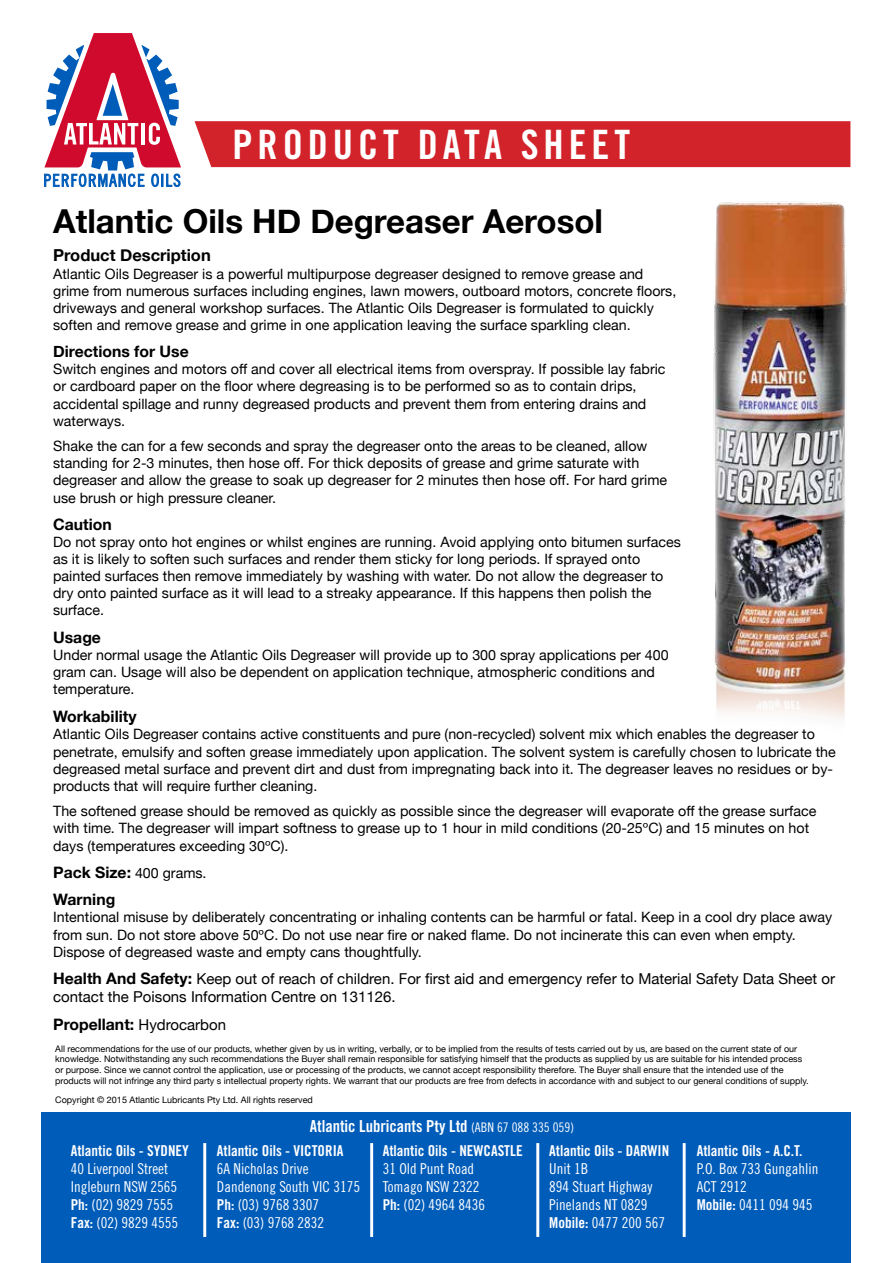
<style>
.page{position:relative;width:893px;height:1263px;background:#fff}
.page>*{position:absolute;margin:0;border:0;box-sizing:border-box;transform-origin:0 0}
.t1{font:40.5px "Trade Gothic LT Std Bd Cn 20";letter-spacing:.12em;color:#fff}
.t2{font:700 33px "Helvetica Neue";color:#000}
.t3{font:16.5px "Trade Gothic LT Std Bd Cn 20";color:#fff}
.t4{font:700 16.5px "Helvetica Neue";color:#000}
.t5{font:700 15.75px/27.5px "Helvetica Neue";color:#000}
.t6{font:15px/18px "Trade Gothic LT Std Cn 18";color:#fff}
.t7{font:15px/18px "Helvetica Neue";color:#000}
.t8{font:15px "Trade Gothic LT Std Bd Cn 20";color:#fff}
.t9{font:14.25px/17.1px "Helvetica Neue";color:#000}
.t10{font:9px/10.8px "Helvetica Neue";color:#000}
.s1{font-weight:400;font-size:14.25px}
.s2{font-weight:700;font-size:15.75px}
.s3{font-weight:400;font-size:15px}
.s4{font-family:"Trade Gothic LT Std Bd Cn 20"}
.s5{font-family:"Trade Gothic LT Std Cn 18";font-size:13.2px}
</style>
<div class="page">
<div style="left:42px;top:1112px;width:809px;height:151px;background:#005cb9"></div>
<svg style="left:44px;top:33px;width:137px;height:154px"></svg>
<hr style="left:370px;top:1143px;width:3px;height:94px;background:#fff">
<hr style="left:203px;top:1143px;width:3px;height:94px;background:#fff">
<hr style="left:536px;top:1143px;width:3px;height:94px;background:#fff">
<hr style="left:683px;top:1143px;width:3px;height:94px;background:#fff">
<div style="left:195px;top:121px;width:655px;height:46px;background:#d2232a"></div>
<img style="left:713px;top:201px;width:134px;height:518px">
<h1 class="t1" style="left:233px;top:120px;width:399px">PRODUCT DAtA SHEET</h1>
<h2 class="t2" style="left:53px;top:195px;width:551px">Atlantic Oils HD Degreaser Aerosol</h2>
<p class="t4" style="left:53px;top:243px;width:159px">Product Description</p>
<p class="t9" style="left:53px;top:266px;width:625px">Atlantic Oils Degreaser is a powerful multipurpose degreaser designed to remove grease and grime from numerous surfaces including engines, lawn mowers, outboard motors, concrete floors, driveways and general workshop surfaces. The Atlantic Oils Degreaser is formulated to quickly soften and remove grease and grime in one application leaving the surface sparkling clean.</p>
<p class="t5" style="left:53px;top:338px;width:137px">Directions for Use</p>
<p class="t9" style="left:53px;top:361px;width:614px">Switch engines and motors off and cover all electrical items from overspray. If possible lay fabric or cardboard paper on the floor where degreasing is to be performed so as to contain drips, accidental spillage and runny degreased products and prevent them from entering drains and waterways.</p>
<p class="t9" style="left:53px;top:438px;width:615px">Shake the can for a few seconds and spray the degreaser onto the areas to be cleaned, allow standing for 2-3 minutes, then hose off. For thick deposits of grease and grime saturate with degreaser and allow the grease to soak up degreaser for 2 minutes then hose off. For hard grime use brush or high pressure cleaner.</p>
<p class="t5" style="left:53px;top:511px;width:60px">Caution</p>
<p class="t9" style="left:53px;top:534px;width:629px">Do not spray onto hot engines or whilst engines are running. Avoid applying onto bitumen surfaces as it is likely to soften such surfaces and render them sticky for long periods. If sprayed onto painted surfaces then remove immediately by washing with water. Do not allow the degreaser to dry onto painted surface as it will lead to a streaky appearance. If this happens then polish the surface.</p>
<p class="t5" style="left:53px;top:624px;width:49px">Usage</p>
<p class="t9" style="left:53px;top:647px;width:617px">Under normal usage the Atlantic Oils Degreaser will provide up to 300 spray applications per 400 gram can. Usage will also be dependent on application technique, atmospheric conditions and temperature.</p>
<p class="t5" style="left:53px;top:703px;width:85px">Workability</p>
<p class="t9" style="left:53px;top:727px;width:784px">Atlantic Oils Degreaser contains active constituents and pure (non-recycled) solvent mix which enables the degreaser to penetrate, emulsify and soften grease immediately upon application. The solvent system is carefully chosen to lubricate the degreased metal surface and prevent dirt and dust from impregnating back into it. The degreaser leaves no residues or by&shy;products that will require further cleaning.</p>
<p class="t9" style="left:53px;top:803px;width:765px">The softened grease should be removed as quickly as possible since the degreaser will evaporate off the grease surface with time. The degreaser will impart softness to grease up to 1 hour in mild conditions (20-25ºC) and 15 minutes on hot days (temperatures exceeding 30ºC).</p>
<p class="t5" style="left:53px;top:859px;width:155px">Pack Size: <span class="s1">400 grams.<br></span>Warning</p>
<p class="t9" style="left:53px;top:910px;width:781px">Intentional misuse by deliberately concentrating or inhaling contents can be harmful or fatal. Keep in a cool dry place away from sun. Do not store above 50ºC. Do not use near fire or naked flame. Do not incinerate this can even when empty.<br>Dispose of degreased waste and empty cans thoughtfully.</p>
<p class="t7" style="left:53px;top:970px;width:783px"><span class="s2">Health And Safety:</span> Keep out of reach of children. For first aid and emergency refer to Material Safety Data Sheet or contact the Poisons Information Centre on 131126.</p>
<p class="t5" style="left:53px;top:1010px;width:174px">Propellant: <span class="s3">Hydrocarbon</span></p>
<p class="t10" style="left:55px;top:1043px;width:755px">All recommendations for the use of our products, whether given by us in writing, verbally, or to be implied from the results of tests carried out by us, are based on the current state of our knowledge. Notwithstanding any such recommendations the Buyer shall remain responsible for satisfying himself that the products as supplied by us are suitable for his intended process or purpose. Since we cannot control the application, use or processing of the products, we cannot accept responsibility therefore. The Buyer shall ensure that the intended use of the products will not infringe any third party s intellectual property rights. We warrant that our products are free from defects in accordance with and subject to our general conditions of supply.</p>
<p class="t10" style="left:55px;top:1095px;width:259px">Copyright © 2015 Atlantic Lubricants Pty Ltd. All rights reserved</p>
<p class="t8" style="left:217px;top:1141px;width:128px">Atlantic Oils - VICTORIA</p>
<p class="t6" style="left:217px;top:1159px;width:145px">6A Nicholas Drive<br>Dandenong South VIC 3175<br><span class="s4">Ph:</span> (03) 9768 3307<br><span class="s4">Fax:</span> (03) 9768 2832</p>
<p class="t3" style="left:310px;top:1116px;width:266px">Atlantic Lubricants Pty Ltd <span class="s5">(ABN 67 088 335 059)</span></p>
<p class="t8" style="left:71px;top:1141px;width:120px">Atlantic Oils - SYDNEY</p>
<p class="t6" style="left:71px;top:1159px;width:109px">40 Liverpool Street<br>Ingleburn NSW 2565<br><span class="s4">Ph:</span> (02) 9829 7555<br><span class="s4">Fax:</span> (02) 9829 4555</p>
<p class="t8" style="left:383px;top:1141px;width:141px">Atlantic Oils - NEWCASTLE</p>
<p class="t6" style="left:383px;top:1159px;width:104px">31 Old Punt Road<br>Tomago NSW 2322<br><span class="s4">Ph:</span> (02) 4964 8436</p>
<p class="t8" style="left:549px;top:1141px;width:85px">Atlantic Oils - darwin</p>
<p class="t6" style="left:549px;top:1159px;width:117px">Unit 1B<br>894 Stuart Highway<br>Pinelands NT 0829<br><span class="s4">Mobile:</span> 0477 200 567</p>
<p class="t8" style="left:697px;top:1141px;width:107px">Atlantic Oils - A.C.T.</p>
<p class="t6" style="left:697px;top:1159px;width:123px">P.O. Box 733 Gungahlin<br>ACT 2912<br><span class="s4">Mobile:</span> 0411 094 945</p>
</div>
